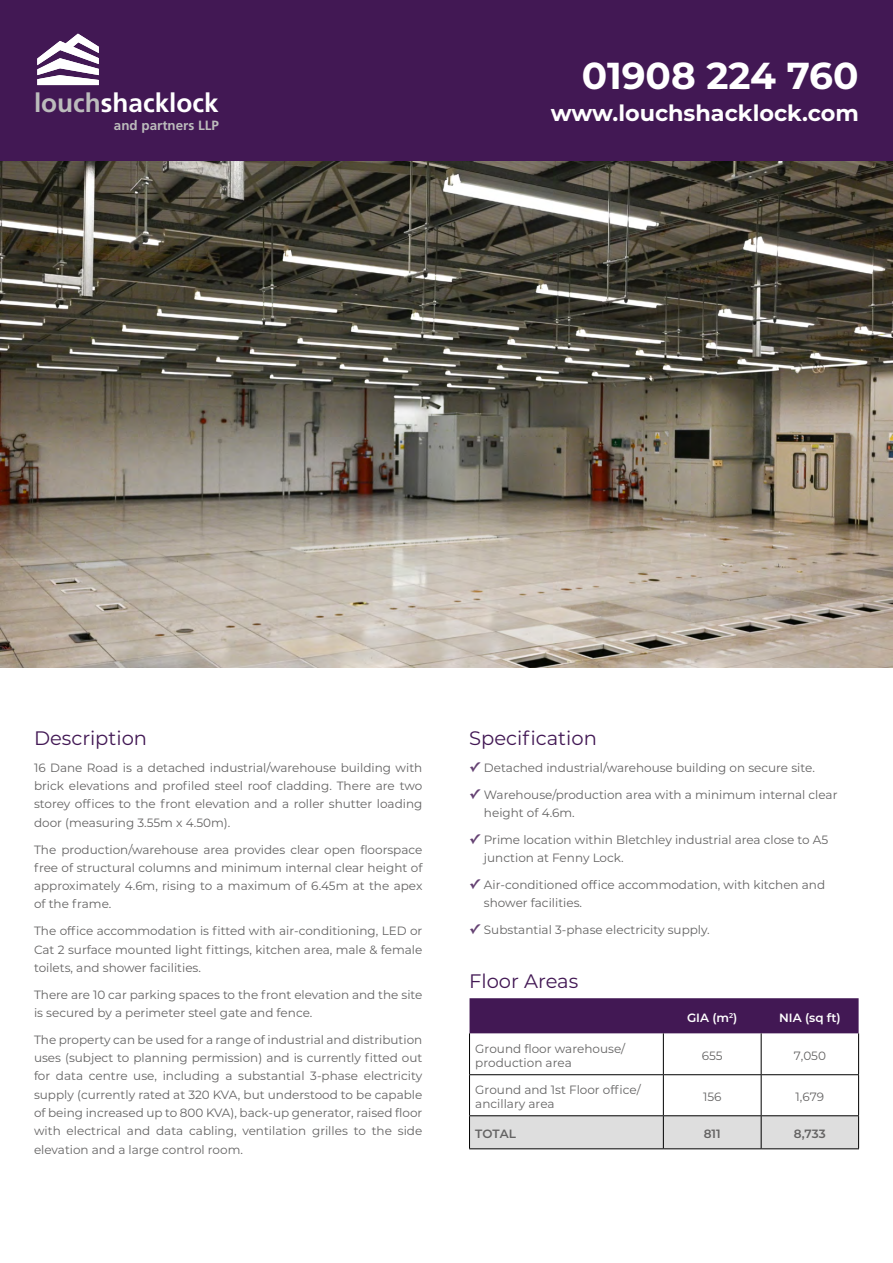
<style>
.page{position:relative;width:893px;height:1263px;background:#fff}
.page>*{position:absolute;margin:0;border:0;box-sizing:border-box;transform-origin:0 0}
.t1{font:700 37.5px "Montserrat";color:#fff}
.t2{font:700 26.25px "Frutiger";color:#fff}
.t3{font:700 22.35px "Montserrat";color:#fff}
.t4{font:19.5px "Montserrat";color:#421854}
.t5{font:700 13.35px "Frutiger";color:#bcbcbc}
.t6{font:12px/18.3px "Montserrat";color:#646363}
.t7{font:600 12px "Montserrat";color:#fff}
.t8{font:600 12px "Montserrat";color:#646363}
.s1{color:#bcbcbc}
.s2{font-family:"Lucida Grande";font-weight:700;font-size:13.5px;color:#654273}
</style>
<div class="page">
<div style="left:469px;top:998px;width:390px;height:35px;background:#421854"></div>
<div style="left:470px;top:1116px;width:388px;height:32px;background:#dedede"></div>
<hr style="left:469px;top:1033px;width:1px;height:41px;background:#000">
<hr style="left:663px;top:1033px;width:1px;height:41px;background:#000">
<hr style="left:761px;top:1033px;width:1px;height:41px;background:#000">
<hr style="left:858px;top:1033px;width:1px;height:41px;background:#000">
<hr style="left:469px;top:1074px;width:194px;height:1px;background:#000">
<hr style="left:469px;top:1075px;width:1px;height:40px;background:#000">
<hr style="left:663px;top:1074px;width:98px;height:1px;background:#000">
<hr style="left:663px;top:1075px;width:1px;height:40px;background:#000">
<hr style="left:761px;top:1074px;width:98px;height:1px;background:#000">
<hr style="left:761px;top:1075px;width:1px;height:40px;background:#000">
<hr style="left:858px;top:1075px;width:1px;height:40px;background:#000">
<hr style="left:469px;top:1115px;width:194px;height:1px;background:#000">
<hr style="left:469px;top:1116px;width:1px;height:32px;background:#000">
<hr style="left:663px;top:1115px;width:98px;height:1px;background:#000">
<hr style="left:663px;top:1116px;width:1px;height:32px;background:#000">
<hr style="left:761px;top:1115px;width:98px;height:1px;background:#000">
<hr style="left:761px;top:1116px;width:1px;height:32px;background:#000">
<hr style="left:858px;top:1116px;width:1px;height:32px;background:#000">
<hr style="left:469px;top:1148px;width:194px;height:1px;background:#000">
<hr style="left:663px;top:1148px;width:98px;height:1px;background:#000">
<hr style="left:761px;top:1148px;width:98px;height:1px;background:#000">
<div style="left:0;top:0;width:893px;height:162px;background:#421854"></div>
<svg style="left:37px;top:34px;width:62px;height:51px"></svg>
<img style="left:0;top:162px;width:893px;height:506px">
<h2 class="t2" style="left:34px;top:87px;width:186px"><span class="s1">louch</span>shacklock</h2>
<p class="t5" style="left:114px;top:117px;width:107px">and partners LLP</p>
<h1 class="t1" style="left:582px;top:48px;width:278px">01908 224 760</h1>
<h3 class="t3" style="left:551px;top:97px;width:309px">www.louchshacklock.com</h3>
<h3 class="t4" style="left:34px;top:725px;width:115px">Description</h3>
<p class="t6" style="left:34px;top:758px;width:390px;text-align:justify">16 Dane Road is a detached industrial/warehouse building with brick elevations and profiled steel roof cladding. There are two storey offices to the front elevation and a roller shutter loading door (measuring 3.55m x 4.50m).</p>
<p class="t6" style="left:34px;top:840px;width:390px;text-align:justify">The production/warehouse area provides clear open floorspace free of structural columns and minimum internal clear height of approximately 4.6m, rising to a maximum of 6.45m at the apex of the frame.</p>
<p class="t6" style="left:34px;top:921px;width:390px;text-align:justify">The office accommodation is fitted with air-conditioning, LED or Cat 2 surface mounted light fittings, kitchen area, male &amp; female toilets, and shower facilities.</p>
<p class="t6" style="left:34px;top:985px;width:390px">There are 10 car parking spaces to the front elevation and the site is secured by a perimeter steel gate and fence.</p>
<p class="t6" style="left:34px;top:1030px;width:390px;text-align:justify">The property can be used for a range of industrial and distribution uses (subject to planning permission) and is currently fitted out for data centre use, including a substantial 3-phase electricity supply (currently rated at 320 KVA, but understood to be capable of being increased up to 800 KVA), back-up generator, raised floor with electrical and data cabling, ventilation grilles to the side elevation and a large control room.</p>
<h3 class="t4" style="left:469px;top:725px;width:129px">Specification</h3>
<p class="t6" style="left:469px;top:758px;width:347px"><span class="s2">✓</span> Detached industrial/warehouse building on secure site.</p>
<p class="t6" style="left:484px;top:785px;width:355px;text-indent:-15px"><span class="s2">✓</span> Warehouse/production area with a minimum internal clear height of 4.6m.</p>
<p class="t6" style="left:484px;top:830px;width:346px;text-indent:-15px"><span class="s2">✓</span> Prime location within Bletchley industrial area close to A5 junction at Fenny Lock.</p>
<p class="t6" style="left:484px;top:875px;width:343px;text-indent:-15px"><span class="s2">✓</span> Air-conditioned office accommodation, with kitchen and shower facilities.</p>
<p class="t6" style="left:469px;top:920px;width:242px"><span class="s2">✓</span> Substantial 3-phase electricity supply.</p>
<h3 class="t4" style="left:469px;top:968px;width:111px">Floor Areas</h3>
<p class="t7" style="left:687px;top:1009px;width:52px">GIA (m<sup>2</sup>)</p>
<p class="t7" style="left:779px;top:1009px;width:63px">NIA (sq ft)</p>
<p class="t6" style="left:475px;top:1041px;width:151px;line-height:14.4px">Ground floor warehouse/ production area</p>
<p class="t6" style="left:702px;top:1046px;width:22px">655</p>
<p class="t6" style="left:794px;top:1046px;width:34px">7,050</p>
<p class="t6" style="left:475px;top:1082px;width:167px;line-height:14.4px">Ground and 1st Floor office/ ancillary area</p>
<p class="t6" style="left:703px;top:1087px;width:20px">156</p>
<p class="t6" style="left:796px;top:1087px;width:30px">1,679</p>
<p class="t8" style="left:475px;top:1125px;width:42px">TOTAL</p>
<p class="t8" style="left:704px;top:1125px;width:18px">811</p>
<p class="t8" style="left:794px;top:1125px;width:34px">8,733</p>
</div>
